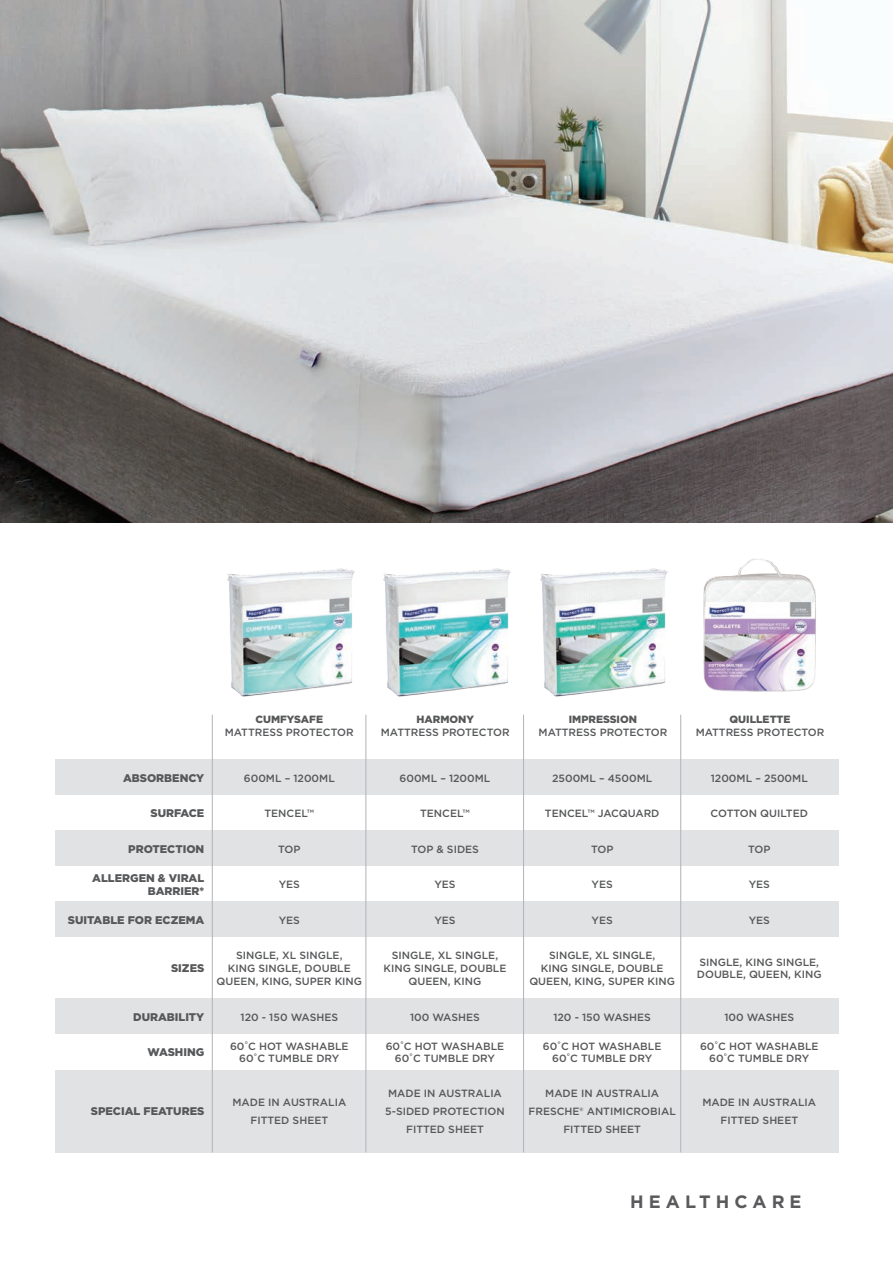
<style>
.page{position:relative;width:893px;height:1263px;background:#fff}
.page>*{position:absolute;margin:0;border:0;box-sizing:border-box;transform-origin:0 0}
.t1{font:700 17.85px "Gotham";letter-spacing:.28em;color:#5a5a5d}
.t2{font:900 11.1px/13.4px "Gotham";color:#57585a;text-align:right}
.t3{font:500 10.5px/12.6px "Gotham";color:#57585a;text-align:center}
.t4{font:900 10.5px "Gotham";color:#57585a}
</style>
<div class="page">
<img style="left:0;top:0;width:893px;height:522px">
<div style="left:56px;top:760px;width:783px;height:35px;background:#e1e2e4"></div>
<div style="left:56px;top:999px;width:783px;height:35px;background:#e1e2e4"></div>
<div style="left:56px;top:901px;width:783px;height:36px;background:#e1e2e4"></div>
<div style="left:56px;top:1069px;width:783px;height:83px;background:#e1e2e4"></div>
<div style="left:56px;top:831px;width:783px;height:35px;background:#e1e2e4"></div>
<img style="left:383px;top:568px;width:128px;height:129px">
<img style="left:540px;top:568px;width:128px;height:129px">
<img style="left:703px;top:558px;width:113px;height:134px">
<hr style="left:366px;top:715px;width:1px;height:437px;background:#b2b3b7">
<hr style="left:212px;top:715px;width:1px;height:437px;background:#b2b3b7">
<hr style="left:523px;top:715px;width:1px;height:437px;background:#b2b3b7">
<hr style="left:680px;top:715px;width:1px;height:437px;background:#b2b3b7">
<img style="left:227px;top:568px;width:128px;height:129px">
<p class="t4" style="left:255px;top:712px;width:69px">CUMFYSAFE</p>
<p class="t3" style="left:225px;top:726px;width:130px">MATTRESS PROTECTOR</p>
<p class="t2" style="left:123px;top:771px;width:83px">ABSORBENCY</p>
<p class="t3" style="left:244px;top:771px;width:92px">600ML – 1200ML</p>
<p class="t3" style="left:264px;top:807px;width:51px">TENCEL™</p>
<p class="t2" style="left:150px;top:807px;width:55px">SURFACE</p>
<p class="t2" style="left:128px;top:842px;width:78px">PROTECTION</p>
<p class="t3" style="left:278px;top:842px;width:24px">TOP</p>
<p class="t2" style="left:92px;top:871px;width:114px">ALLERGEN &amp; VIRAL<br>BARRIER*</p>
<p class="t2" style="left:68px;top:913px;width:138px">SUITABLE FOR ECZEMA</p>
<p class="t3" style="left:279px;top:878px;width:23px">YES</p>
<p class="t3" style="left:279px;top:913px;width:23px">YES</p>
<p class="t4" style="left:416px;top:712px;width:59px">HARMONY</p>
<p class="t3" style="left:381px;top:726px;width:130px">MATTRESS PROTECTOR</p>
<p class="t3" style="left:399px;top:771px;width:92px">600ML – 1200ML</p>
<p class="t3" style="left:420px;top:807px;width:51px">TENCEL™</p>
<p class="t3" style="left:411px;top:842px;width:69px">TOP &amp; SIDES</p>
<p class="t3" style="left:434px;top:878px;width:23px">YES</p>
<p class="t3" style="left:434px;top:913px;width:23px">YES</p>
<p class="t4" style="left:569px;top:712px;width:70px">IMPRESSION</p>
<p class="t3" style="left:539px;top:726px;width:130px">MATTRESS PROTECTOR</p>
<p class="t4" style="left:730px;top:712px;width:62px">QUILLETTE</p>
<p class="t3" style="left:696px;top:726px;width:130px">MATTRESS PROTECTOR</p>
<p class="t3" style="left:552px;top:771px;width:102px">2500ML – 4500ML</p>
<p class="t3" style="left:711px;top:771px;width:99px">1200ML – 2500ML</p>
<p class="t3" style="left:545px;top:807px;width:116px">TENCEL™ JACQUARD</p>
<p class="t3" style="left:711px;top:807px;width:99px">COTTON QUILTED</p>
<p class="t3" style="left:591px;top:842px;width:24px">TOP</p>
<p class="t3" style="left:748px;top:842px;width:24px">TOP</p>
<p class="t3" style="left:591px;top:878px;width:23px">YES</p>
<p class="t3" style="left:749px;top:878px;width:23px">YES</p>
<p class="t3" style="left:591px;top:913px;width:23px">YES</p>
<p class="t3" style="left:749px;top:913px;width:23px">YES</p>
<p class="t2" style="left:171px;top:961px;width:35px">SIZES</p>
<p class="t2" style="left:133px;top:1010px;width:73px">DURABILITY</p>
<p class="t2" style="left:148px;top:1045px;width:58px">WASHING</p>
<p class="t2" style="left:91px;top:1105px;width:115px">SPECIAL FEATURES</p>
<p class="t3" style="left:217px;top:949px;width:147px">SINGLE, XL SINGLE,<br>KING SINGLE, DOUBLE<br>QUEEN, KING, SUPER KING</p>
<p class="t3" style="left:384px;top:949px;width:124px">SINGLE, XL SINGLE,<br>KING SINGLE, DOUBLE<br>QUEEN, KING</p>
<p class="t3" style="left:529px;top:949px;width:147px">SINGLE, XL SINGLE,<br>KING SINGLE, DOUBLE<br>QUEEN, KING, SUPER KING</p>
<p class="t3" style="left:697px;top:955px;width:126px;text-align:left">SINGLE, KING SINGLE,<br>DOUBLE, QUEEN, KING</p>
<p class="t3" style="left:241px;top:1010px;width:99px">120 - 150 WASHES</p>
<p class="t3" style="left:230px;top:1039px;width:120px">60˚C HOT WASHABLE<br>60˚C TUMBLE DRY</p>
<p class="t3" style="left:232px;top:1093px;width:115px;line-height:18px">MADE IN AUSTRALIA<br>FITTED SHEET</p>
<p class="t3" style="left:410px;top:1010px;width:71px">100 WASHES</p>
<p class="t3" style="left:553px;top:1010px;width:99px">120 - 150 WASHES</p>
<p class="t3" style="left:724px;top:1010px;width:71px">100 WASHES</p>
<p class="t3" style="left:386px;top:1039px;width:120px">60˚C HOT WASHABLE<br>60˚C TUMBLE DRY</p>
<p class="t3" style="left:543px;top:1039px;width:120px">60˚C HOT WASHABLE<br>60˚C TUMBLE DRY</p>
<p class="t3" style="left:700px;top:1039px;width:120px">60˚C HOT WASHABLE<br>60˚C TUMBLE DRY</p>
<p class="t3" style="left:385px;top:1084px;width:121px;line-height:18px">MADE IN AUSTRALIA<br>5-SIDED PROTECTION<br>FITTED SHEET</p>
<p class="t3" style="left:529px;top:1084px;width:149px;line-height:18px">MADE IN AUSTRALIA<br>FRESCHE® ANTIMICROBIAL<br>FITTED SHEET</p>
<p class="t3" style="left:702px;top:1093px;width:115px;line-height:18px">MADE IN AUSTRALIA<br>FITTED SHEET</p>
<h1 class="t1" style="left:630px;top:1190px;width:173px">HEALTHCARE</h1>
</div>
